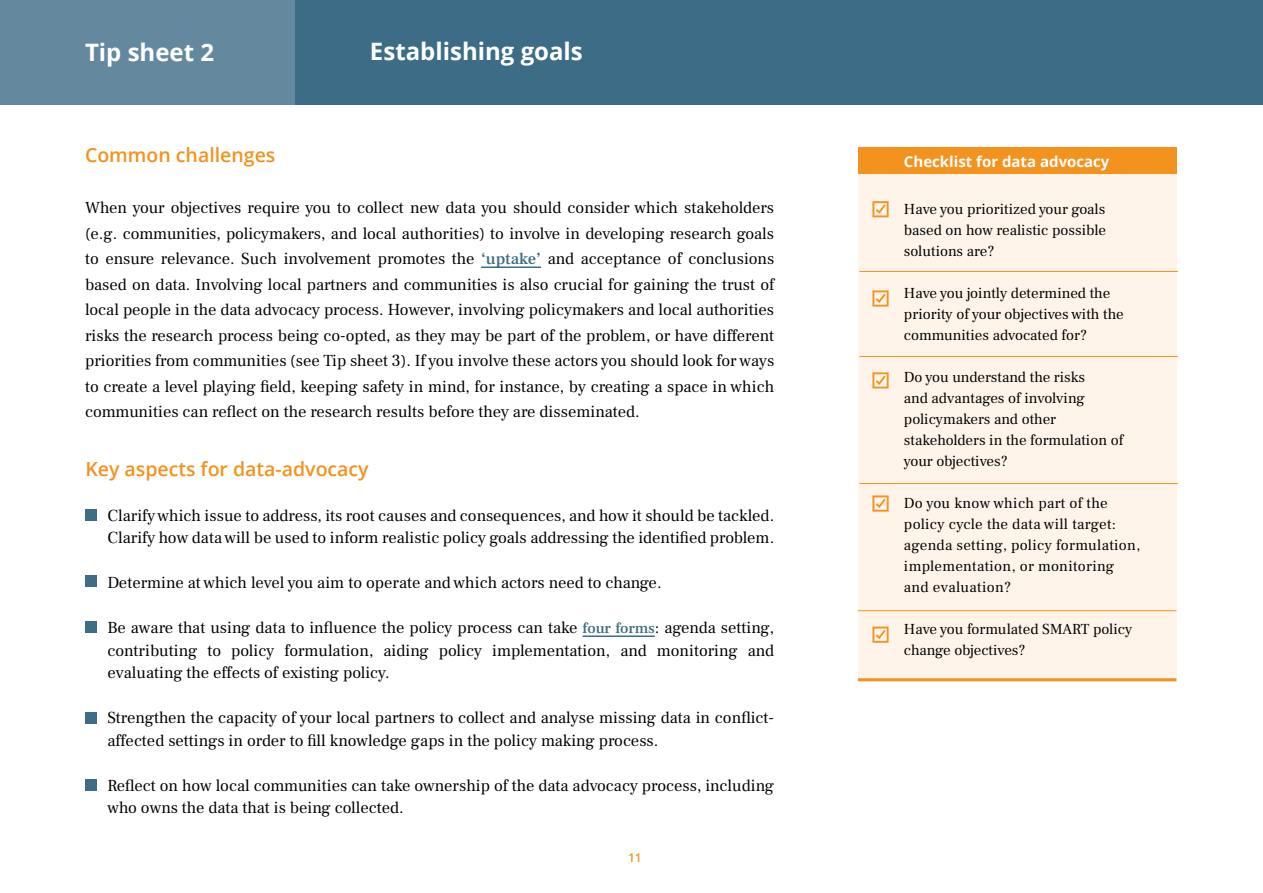
<style>
.page{position:relative;width:1263px;height:893px;background:#fff}
.page>*{position:absolute;margin:0;border:0;box-sizing:border-box;transform-origin:0 0}
.t1{font:700 24px "Open Sans";color:#fff}
.t2{font:600 19.5px "Open Sans";color:#f4921e}
.t3{font:16.5px/25.5px "Frank Ruhl Libre";color:#000}
.t4{font:15px/21px "Frank Ruhl Libre";color:#000}
.t5{font:15px/21px "Frank Ruhl Libre";letter-spacing:.02em;color:#000}
.t6{font:700 15px "Open Sans";color:#fff}
.t7{font:600 12px "Open Sans";color:#f4921e}
.s1{font-weight:500;color:#3d6c86}
.s2{font-weight:500;font-size:15px;color:#3d6c86}
</style>
<div class="page">
<div style="left:295px;top:0;width:968px;height:105px;background:#3d6c86"></div>
<div style="left:0;top:0;width:295px;height:105px;background:#64899e"></div>
<hr style="left:583px;top:635px;width:72px;height:2px;background:#3d6c86">
<div style="left:858px;top:147px;width:319px;height:534px;background:#fef4e9"></div>
<div style="left:858px;top:147px;width:318px;height:27px;background:#f4921e"></div>
<svg style="left:872px;top:201px;width:17px;height:16px"></svg>
<svg style="left:872px;top:290px;width:17px;height:17px"></svg>
<svg style="left:872px;top:372px;width:17px;height:16px"></svg>
<svg style="left:872px;top:495px;width:17px;height:17px"></svg>
<svg style="left:872px;top:627px;width:17px;height:16px"></svg>
<div style="left:85px;top:509px;width:11px;height:12px;background:#3f6c86"></div>
<div style="left:85px;top:575px;width:11px;height:12px;background:#3f6c86"></div>
<div style="left:85px;top:621px;width:11px;height:12px;background:#3f6c86"></div>
<div style="left:85px;top:712px;width:11px;height:12px;background:#3f6c86"></div>
<div style="left:85px;top:779px;width:11px;height:12px;background:#3f6c86"></div>
<hr style="left:481px;top:266px;width:60px;height:2px;background:#3d6c86">
<hr style="left:858px;top:678px;width:318px;height:3px;background:#f4921e">
<hr style="left:859px;top:271px;width:319px;height:1px;background:#f4921e">
<hr style="left:859px;top:356px;width:319px;height:1px;background:#f4921e">
<hr style="left:859px;top:483px;width:319px;height:1px;background:#f4921e">
<hr style="left:858px;top:610px;width:318px;height:1px;background:#f4921e">
<h1 class="t1" style="left:85px;top:35px;width:131px">Tip sheet 2</h1>
<h1 class="t1" style="left:370px;top:35px;width:214px">Establishing goals</h1>
<p class="t2" style="left:85px;top:142px;width:192px">Common challenges</p>
<p class="t3" style="left:85px;top:195px;width:691px;text-align:justify">When your objectives require you to collect new data you should consider which stakeholders (e.g. communities, policymakers, and local authorities) to involve in developing research goals to ensure relevance. Such involvement promotes the <span class="s1">‘uptake’</span> and acceptance of conclusions based on data. Involving local partners and communities is also crucial for gaining the trust of local people in the data advocacy process. However, involving policymakers and local authorities risks the research process being co-opted, as they may be part of the problem, or have different priorities from communities (see Tip sheet 3). If you involve these actors you should look for ways to create a level playing field, keeping safety in mind, for instance, by creating a space in which communities can reflect on the research results before they are disseminated.</p>
<p class="t2" style="left:85px;top:455px;width:285px">Key aspects for data-advocacy</p>
<p class="t3" style="left:107px;top:504px;width:668px;line-height:22.5px">Clarify which issue to address, its root causes and consequences, and how it should be tackled.<br>Clarify how data will be used to inform realistic policy goals addressing the identified problem.</p>
<p class="t3" style="left:107px;top:570px;width:556px">Determine at which level you aim to operate and which actors need to change.</p>
<p class="t3" style="left:107px;top:617px;width:668px;line-height:22.5px;text-align:justify">Be aware that using data to influence the policy process can take <span class="s2">four forms</span>: agenda setting, contributing to policy formulation, aiding policy implementation, and monitoring and evaluating the effects of existing policy.</p>
<p class="t3" style="left:107px;top:707px;width:668px;line-height:22.5px">Strengthen the capacity of your local partners to collect and analyse missing data in conflict&shy;affected settings in order to fill knowledge gaps in the policy making process.</p>
<p class="t3" style="left:107px;top:774px;width:668px;line-height:22.5px">Reflect on how local communities can take ownership of the data advocacy process, including who owns the data that is being collected.</p>
<p class="t7" style="left:628px;top:850px;width:15px">11</p>
<p class="t6" style="left:904px;top:151px;width:207px">Checklist for data advocacy</p>
<p class="t4" style="left:904px;top:198px;width:204px;text-align:justify">Have you prioritized your goals based on how realistic possible solutions are?</p>
<p class="t4" style="left:904px;top:282px;width:221px">Have you jointly determined the priority of your objectives with the communities advocated for?</p>
<p class="t4" style="left:904px;top:366px;width:221px">Do you understand the risks<br>and advantages of involving policymakers and other stakeholders in the formulation of your objectives?</p>
<p class="t5" style="left:904px;top:492px;width:238px">Do you know which part of the policy cycle the data will target: agenda setting, policy formulation, implementation, or monitoring and evaluation?</p>
<p class="t4" style="left:904px;top:618px;width:230px">Have you formulated SMART policy change objectives?</p>
</div>
